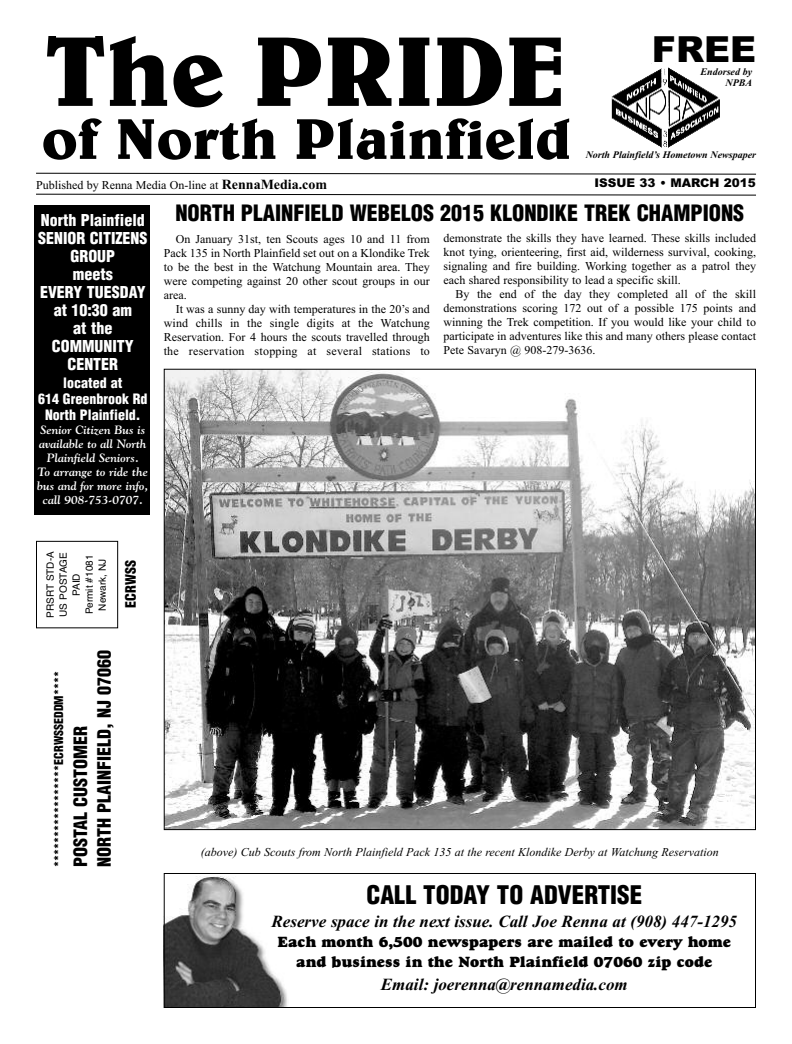
<style>
.page{position:relative;width:792px;height:1044px;background:#fff}
.page>*{position:absolute;margin:0;border:0;box-sizing:border-box;transform-origin:0 0}
.t1{font:700 100px "Belwe";color:#000}
.t2{font:700 58px "Belwe";color:#000}
.t3{font:900 36px "Arial";color:#000}
.t4{font:900 condensed 25px "Helvetica";color:#000}
.t5{font:900 condensed 22px "Helvetica";color:#000}
.t6{font:900 condensed 18px/24px "Helvetica";color:#000}
.t7{font:italic 700 17px "Times New Roman";color:#000}
.t8{font:900 condensed 16px/18px "Helvetica";color:#fff;text-align:center}
.t9{font:15px/20px "Goudy Heavyface";color:#000;text-align:center}
.t10{font:900 condensed 14px/16px "Helvetica";color:#fff;text-align:center}
.t11{font:900 condensed 14px "Helvetica";color:#000}
.t12{font:12px/14px "Times New Roman";color:#000;text-align:justify}
.t13{font:italic 700 12px/14px "Goudy";color:#fff;text-align:center}
.t14{font:italic 12px "Times New Roman";color:#000}
.t15{font:900 condensed 12px "Helvetica";color:#000}
.t16{font:900 12px "Arial";color:#000}
.t17{font:italic 700 10px/11px "Times New Roman";color:#000;text-align:right}
.t18{font:10px/13px "Helvetica";color:#000;text-align:center}
.s1{font-weight:700;font-size:14px}
</style>
<div class="page">
<svg style="left:36px;top:172px;width:720px;height:3px"></svg>
<svg style="left:36px;top:193px;width:720px;height:3px"></svg>
<div style="left:35px;top:205px;width:115px;height:309px;background:#000"></div>
<img style="left:611px;top:63px;width:109px;height:85px">
<div style="left:36px;top:541px;width:82px;height:87px;border:1px solid #000"></div>
<img style="left:166px;top:877px;width:121px;height:129px">
<div style="left:164px;top:873px;width:592px;height:135px;border:1px solid #000"></div>
<img style="left:166px;top:371px;width:588px;height:457px">
<h1 class="t1" style="left:45px;top:38px;width:523px">The PRIDE</h1>
<h2 class="t2" style="left:41px;top:119px;width:531px">of North Plainfield</h2>
<h3 class="t3" style="left:652px;top:28px;width:106px">FREE</h3>
<p class="t17" style="left:701px;top:66px;width:53px">Endorsed by<br>NPBA</p>
<p class="t17" style="left:586px;top:149px;width:172px">North Plainfield’s Hometown Newspaper</p>
<p class="t12" style="left:36px;top:178px;width:293px">Published by Renna Media On-line at <span class="s1">RennaMedia.com</span></p>
<p class="t16" style="left:595px;top:176px;width:163px">ISSUE 33 • MARCH 2015</p>
<h3 class="t8" style="left:38px;top:211px;width:111px">North Plainfield<br>SENIOR CITIZENS<br>GROUP<br>meets<br>EVERY TUESDAY at 10:30 am<br>at the<br>COMMUNITY<br>CENTER</h3>
<p class="t10" style="left:38px;top:375px;width:111px">located at<br>614 Greenbrook Rd<br>North Plainfield.</p>
<p class="t13" style="left:37px;top:423px;width:113px">Senior Citizen Bus is available to all North<br>Plainfield Seniors.<br>To arrange to ride the bus and for more info, call 908-753-0707.</p>
<h3 class="t5" style="left:175px;top:201px;width:570px">NORTH PLAINFIELD WEBELOS 2015 KLONDIKE TREK CHAMPIONS</h3>
<p class="t12" style="left:164px;top:232px;width:268px;text-indent:12px">On January 31st, ten Scouts ages 10 and 11 from Pack 135 in North Plainfield set out on a Klondike Trek to be the best in the Watchung Mountain area. They were competing against 20 other scout groups in our area.</p>
<p class="t12" style="left:164px;top:302px;width:268px;text-indent:12px">It was a sunny day with temperatures in the 20’s and wind chills in the single digits at the Watchung Reservation. For 4 hours the scouts travelled through the reservation stopping at several stations to</p>
<p class="t12" style="left:444px;top:231px;width:314px">demonstrate the skills they have learned. These skills included knot tying, orienteering, first aid, wilderness survival, cooking, signaling and fire building. Working together as a patrol they each shared responsibility to lead a specific skill.</p>
<p class="t12" style="left:444px;top:287px;width:314px;text-indent:12px">By the end of the day they completed all of the skill demonstrations scoring 172 out of a possible 175 points and winning the Trek competition. If you would like your child to participate in adventures like this and many others please contact Pete Savaryn @ 908-279-3636.</p>
<p class="t18" style="left:44px;top:618px;width:68px;rotate:-90deg">PRSRT STD-A<br>US POSTAGE<br>PAID<br>Permit #1081<br>Newark, NJ</p>
<p class="t11" style="left:123px;top:608px;width:49px;rotate:-90deg">ECRWSS</p>
<p class="t15" style="left:52px;top:867px;width:197px;rotate:-90deg">*****************ECRWSSEDDM****</p>
<h3 class="t6" style="left:69px;top:867px;width:218px;rotate:-90deg">POSTAL CUSTOMER<br>NORTH PLAINFIELD, NJ 07060</h3>
<p class="t14" style="left:201px;top:844px;width:520px">(above) Cub Scouts from North Plainfield Pack 135 at the recent Klondike Derby at Watchung Reservation</p>
<h3 class="t4" style="left:366px;top:881px;width:277px">CALL TODAY TO ADVERTISE</h3>
<h3 class="t7" style="left:272px;top:911px;width:467px">Reserve space in the next issue. Call Joe Renna at (908) 447-1295</h3>
<p class="t9" style="left:278px;top:933px;width:455px">Each month 6,500 newspapers are mailed to every home and business in the North Plainfield 07060 zip code</p>
<h3 class="t7" style="left:381px;top:974px;width:248px">Email: joerenna@rennamedia.com</h3>
</div>
